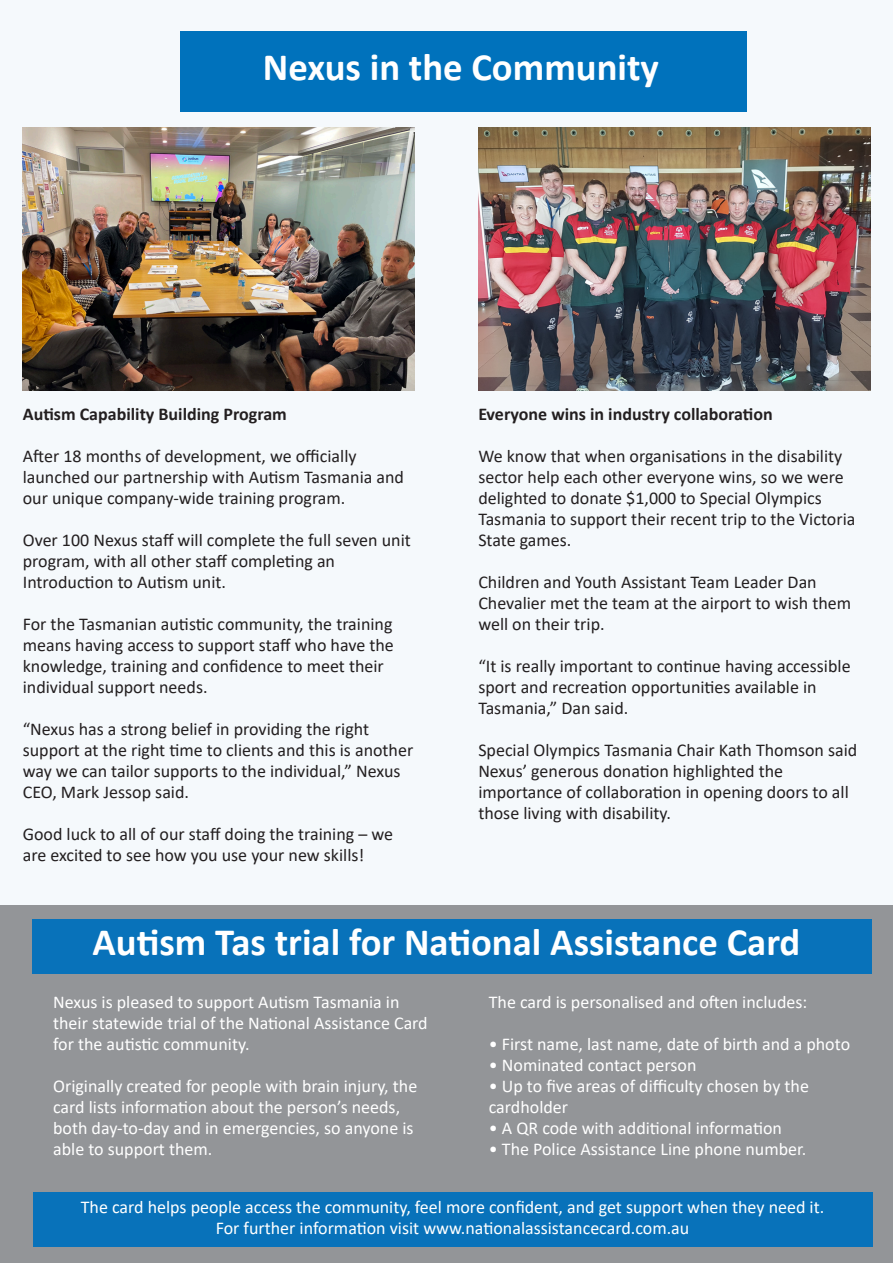
<style>
.page{position:relative;width:893px;height:1263px;background:#f5f9fc}
.page>*{position:absolute;margin:0;border:0;box-sizing:border-box;transform-origin:0 0}
.t1{font:700 38.7px "Calibri";color:#fff}
.t2{font:18px/21px "Calibri";color:#231f20}
.t3{font:18px/21px "Calibri";color:#fff}
.t4{font:700 18px "Calibri";color:#231f20}
</style>
<div class="page">
<hr style="left:0;top:905px;width:1px;height:358px;background:#939598">
<div style="left:181px;top:31px;width:566px;height:81px;background:#0072bc"></div>
<img style="left:23px;top:128px;width:392px;height:263px">
<img style="left:478px;top:128px;width:392px;height:263px">
<div style="left:0;top:906px;width:893px;height:357px;background:#939598"></div>
<div style="left:33px;top:918px;width:839px;height:55px;background:#0872ba"></div>
<div style="left:33px;top:1191px;width:840px;height:55px;background:#0872ba"></div>
<p class="t1" style="left:263px;top:40px;width:397px">Nexus in the Community</p>
<p class="t4" style="left:23px;top:402px;width:266px">Autism Capability Building Program</p>
<p class="t2" style="left:23px;top:445px;width:383px">After 18 months of development, we officially launched our partnership with Autism Tasmania and our unique company-wide training program.</p>
<p class="t2" style="left:23px;top:529px;width:389px">Over 100 Nexus staff will complete the full seven unit program, with all other staff completing an</p>
<p class="t2" style="left:23px;top:571px;width:205px">Introduction to Autism unit.</p>
<p class="t2" style="left:23px;top:613px;width:373px">For the Tasmanian autistic community, the training means having access to support staff who have the knowledge, training and confidence to meet their individual support needs.</p>
<p class="t2" style="left:23px;top:718px;width:392px">“Nexus has a strong belief in providing the right support at the right time to clients and this is another way we can tailor supports to the individual,” Nexus CEO, Mark Jessop said.</p>
<p class="t2" style="left:23px;top:823px;width:372px">Good luck to all of our staff doing the training – we are excited to see how you use your new skills!</p>
<p class="t4" style="left:478px;top:402px;width:296px">Everyone wins in industry collaboration</p>
<p class="t2" style="left:478px;top:445px;width:379px">We know that when organisations in the disability sector help each other everyone wins, so we were delighted to donate $1,000 to Special Olympics Tasmania to support their recent trip to the Victoria State games.</p>
<p class="t2" style="left:478px;top:571px;width:340px">Children and Youth Assistant Team Leader Dan</p>
<p class="t2" style="left:478px;top:592px;width:374px">Chevalier met the team at the airport to wish them well on their trip.</p>
<p class="t2" style="left:478px;top:655px;width:374px">“It is really important to continue having accessible sport and recreation opportunities available in</p>
<p class="t2" style="left:478px;top:697px;width:152px">Tasmania,” Dan said.</p>
<p class="t2" style="left:478px;top:739px;width:381px">Special Olympics Tasmania Chair Kath Thomson said<br>Nexus’ generous donation highlighted the</p>
<p class="t2" style="left:478px;top:781px;width:372px">importance of collaboration in opening doors to all those living with disability.</p>
<p class="t1" style="left:92px;top:915px;width:709px">Autism Tas trial for National Assistance Card</p>
<p class="t3" style="left:53px;top:991px;width:376px">Nexus is pleased to support Autism Tasmania in their statewide trial of the National Assistance Card for the autistic community.</p>
<p class="t3" style="left:53px;top:1075px;width:366px">Originally created for people with brain injury, the card lists information about the person’s needs, both day-to-day and in emergencies, so anyone is able to support them.</p>
<p class="t3" style="left:489px;top:991px;width:320px">The card is personalised and often includes:</p>
<p class="t3" style="left:489px;top:1033px;width:363px">• First name, last name, date of birth and a photo</p>
<p class="t3" style="left:489px;top:1054px;width:209px">• Nominated contact person</p>
<p class="t3" style="left:489px;top:1075px;width:322px">• Up to five areas of difficulty chosen by the</p>
<p class="t3" style="left:489px;top:1096px;width:81px">cardholder</p>
<p class="t3" style="left:489px;top:1117px;width:295px">• A QR code with additional information</p>
<p class="t3" style="left:489px;top:1138px;width:319px">• The Police Assistance Line phone number.</p>
<p class="t3" style="left:81px;top:1196px;width:745px">The card helps people access the community, feel more confident, and get support when they need it.</p>
<p class="t3" style="left:216px;top:1217px;width:475px">For further information visit www.nationalassistancecard.com.au</p>
</div>
